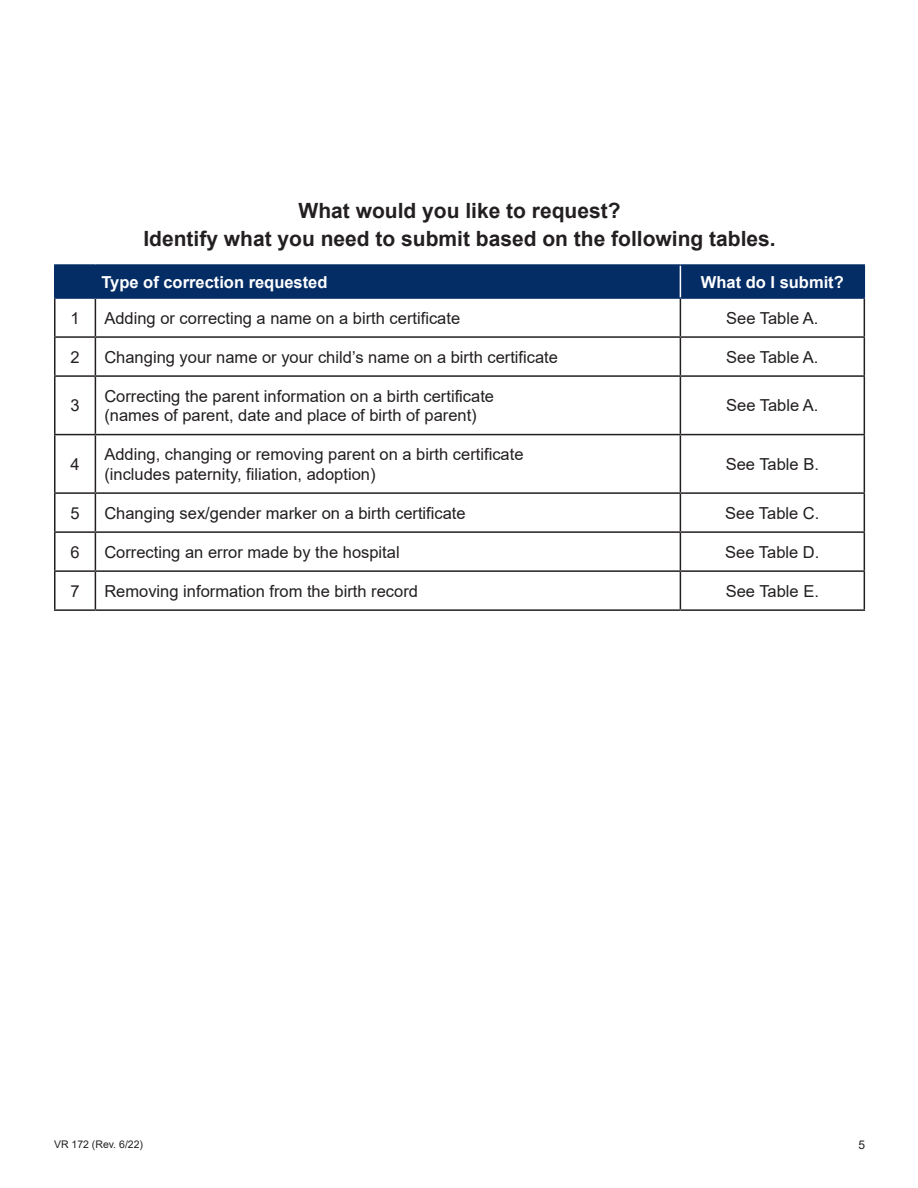
<style>
.page{position:relative;width:918px;height:1188px;background:#fff}
.page>*{position:absolute;margin:0;border:0;box-sizing:border-box;transform-origin:0 0}
.t1{font:700 21px/28.5px "Arial";color:#231f20;text-align:center}
.t2{font:16.5px/19.5px "Arial";color:#231f20}
.t3{font:700 16.5px "Arial";color:#fff}
.t4{font:12px "Arial";color:#231f20}
.t5{font:10.5px "Arial";color:#231f20}
</style>
<div class="page">
<div style="left:56px;top:266px;width:808px;height:31px;background:#052d65"></div>
<hr style="left:54px;top:299px;width:2px;height:37px;background:#231f20">
<hr style="left:95px;top:299px;width:1px;height:37px;background:#231f20">
<hr style="left:680px;top:299px;width:1px;height:37px;background:#231f20">
<hr style="left:864px;top:299px;width:1px;height:37px;background:#231f20">
<hr style="left:54px;top:336px;width:41px;height:2px;background:#231f20">
<hr style="left:54px;top:338px;width:2px;height:37px;background:#231f20">
<hr style="left:95px;top:336px;width:585px;height:2px;background:#231f20">
<hr style="left:95px;top:338px;width:1px;height:37px;background:#231f20">
<hr style="left:680px;top:336px;width:185px;height:2px;background:#231f20">
<hr style="left:680px;top:338px;width:1px;height:37px;background:#231f20">
<hr style="left:864px;top:338px;width:1px;height:37px;background:#231f20">
<hr style="left:54px;top:375px;width:41px;height:2px;background:#231f20">
<hr style="left:54px;top:377px;width:2px;height:57px;background:#231f20">
<hr style="left:95px;top:375px;width:585px;height:2px;background:#231f20">
<hr style="left:95px;top:377px;width:1px;height:57px;background:#231f20">
<hr style="left:680px;top:375px;width:185px;height:2px;background:#231f20">
<hr style="left:680px;top:377px;width:1px;height:57px;background:#231f20">
<hr style="left:864px;top:377px;width:1px;height:57px;background:#231f20">
<hr style="left:54px;top:434px;width:41px;height:1px;background:#231f20">
<hr style="left:54px;top:435px;width:2px;height:57px;background:#231f20">
<hr style="left:95px;top:434px;width:585px;height:1px;background:#231f20">
<hr style="left:95px;top:435px;width:1px;height:57px;background:#231f20">
<hr style="left:680px;top:434px;width:185px;height:1px;background:#231f20">
<hr style="left:680px;top:435px;width:1px;height:57px;background:#231f20">
<hr style="left:864px;top:435px;width:1px;height:57px;background:#231f20">
<hr style="left:54px;top:492px;width:41px;height:2px;background:#231f20">
<hr style="left:54px;top:494px;width:2px;height:37px;background:#231f20">
<hr style="left:95px;top:492px;width:585px;height:2px;background:#231f20">
<hr style="left:95px;top:494px;width:1px;height:37px;background:#231f20">
<hr style="left:680px;top:492px;width:185px;height:2px;background:#231f20">
<hr style="left:680px;top:494px;width:1px;height:37px;background:#231f20">
<hr style="left:864px;top:494px;width:1px;height:37px;background:#231f20">
<hr style="left:54px;top:531px;width:41px;height:2px;background:#231f20">
<hr style="left:54px;top:533px;width:2px;height:37px;background:#231f20">
<hr style="left:95px;top:531px;width:585px;height:2px;background:#231f20">
<hr style="left:95px;top:533px;width:1px;height:37px;background:#231f20">
<hr style="left:680px;top:531px;width:185px;height:2px;background:#231f20">
<hr style="left:680px;top:533px;width:1px;height:37px;background:#231f20">
<hr style="left:864px;top:533px;width:1px;height:37px;background:#231f20">
<hr style="left:54px;top:570px;width:41px;height:2px;background:#231f20">
<hr style="left:54px;top:572px;width:2px;height:37px;background:#231f20">
<hr style="left:95px;top:570px;width:585px;height:2px;background:#231f20">
<hr style="left:95px;top:572px;width:1px;height:37px;background:#231f20">
<hr style="left:680px;top:570px;width:185px;height:2px;background:#231f20">
<hr style="left:680px;top:572px;width:1px;height:37px;background:#231f20">
<hr style="left:864px;top:572px;width:1px;height:37px;background:#231f20">
<hr style="left:54px;top:609px;width:41px;height:2px;background:#231f20">
<hr style="left:95px;top:609px;width:585px;height:2px;background:#231f20">
<hr style="left:680px;top:609px;width:185px;height:2px;background:#231f20">
<hr style="left:54px;top:264px;width:41px;height:2px;background:#052d65">
<hr style="left:54px;top:266px;width:2px;height:31px;background:#052d65">
<hr style="left:95px;top:264px;width:585px;height:2px;background:#052d65">
<hr style="left:680px;top:264px;width:185px;height:2px;background:#052d65">
<hr style="left:864px;top:266px;width:1px;height:31px;background:#052d65">
<hr style="left:54px;top:297px;width:41px;height:2px;background:#052d65">
<hr style="left:95px;top:297px;width:585px;height:2px;background:#052d65">
<hr style="left:680px;top:297px;width:185px;height:2px;background:#052d65">
<hr style="left:680px;top:266px;width:1px;height:31px;background:#fff">
<p class="t1" style="left:143px;top:196px;width:634px">What would you like to request?<br>Identify what you need to submit based on the following tables.</p>
<p class="t3" style="left:101px;top:270px;width:228px">Type of correction requested</p>
<p class="t3" style="left:701px;top:270px;width:145px">What do I submit?</p>
<p class="t2" style="left:70px;top:308px;width:11px">1</p>
<p class="t2" style="left:104px;top:308px;width:357px">Adding or correcting a name on a birth certificate</p>
<p class="t2" style="left:726px;top:308px;width:94px">See Table A.</p>
<p class="t2" style="left:70px;top:347px;width:11px">2</p>
<p class="t2" style="left:104px;top:347px;width:455px">Changing your name or your child’s name on a birth certificate</p>
<p class="t2" style="left:726px;top:347px;width:94px">See Table A.</p>
<p class="t2" style="left:70px;top:396px;width:11px">3</p>
<p class="t2" style="left:104px;top:386px;width:391px">Correcting the parent information on a birth certificate (names of parent, date and place of birth of parent)</p>
<p class="t2" style="left:726px;top:396px;width:94px">See Table A.</p>
<p class="t2" style="left:70px;top:454px;width:11px">4</p>
<p class="t2" style="left:104px;top:444px;width:421px">Adding, changing or removing parent on a birth certificate (includes paternity, filiation, adoption)</p>
<p class="t2" style="left:726px;top:454px;width:95px">See Table B.</p>
<p class="t2" style="left:70px;top:503px;width:11px">5</p>
<p class="t2" style="left:104px;top:503px;width:363px">Changing sex/gender marker on a birth certificate</p>
<p class="t2" style="left:725px;top:503px;width:96px">See Table C.</p>
<p class="t2" style="left:70px;top:542px;width:11px">6</p>
<p class="t2" style="left:104px;top:542px;width:297px">Correcting an error made by the hospital</p>
<p class="t2" style="left:725px;top:542px;width:96px">See Table D.</p>
<p class="t2" style="left:70px;top:581px;width:11px">7</p>
<p class="t2" style="left:104px;top:581px;width:315px">Removing information from the birth record</p>
<p class="t2" style="left:726px;top:581px;width:95px">See Table E.</p>
<p class="t5" style="left:54px;top:1137px;width:91px">VR 172 (Rev. 6/22)</p>
<p class="t4" style="left:858px;top:1136px;width:8px">5</p>
</div>
